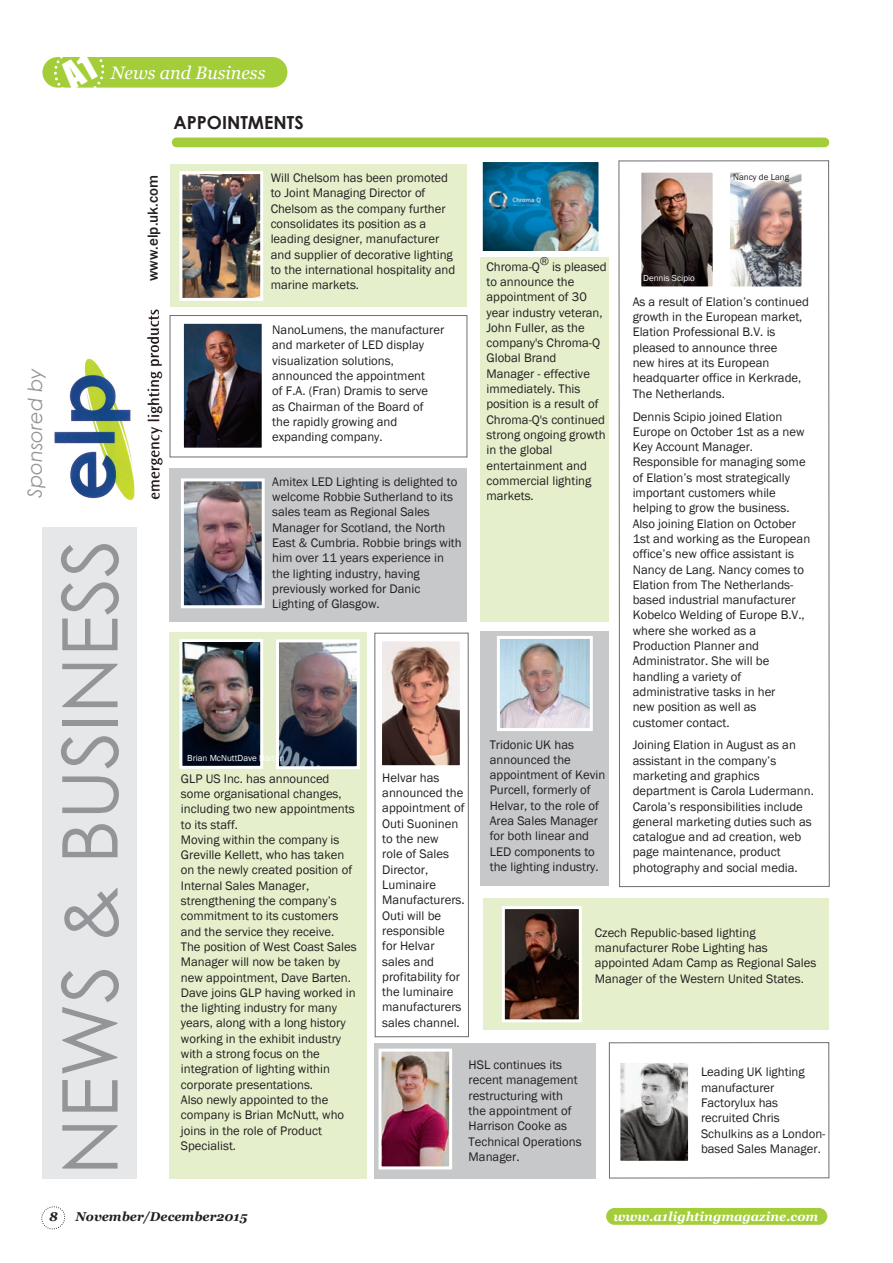
<style>
.page{position:relative;width:893px;height:1263px;background:#fff}
.page>*{position:absolute;margin:0;border:0;box-sizing:border-box;transform-origin:0 0}
.t1{font:76.95px "Century Gothic";color:#939598}
.t2{font:italic 19.65px "Century Gothic";letter-spacing:-.005em;color:#939598}
.t3{font:italic 18px "Georgia";color:#fff}
.t4{font:700 18px "Century Gothic";color:#231f20}
.t5{font:500 15px "Franklin Gothic";letter-spacing:-.005em;color:#231f20}
.t6{font:12.75px/15.3px "Franklin Gothic";color:#231f20}
.t7{font:italic 700 12.75px "Georgia";color:#fff}
.t8{font:italic 700 12.75px "Georgia";color:#231f20}
.t9{font:9px "Franklin Gothic";color:#fff}
.t10{font:9px "Franklin Gothic";color:#231f20}
</style>
<div class="page">
<div style="left:374px;top:633px;width:95px;height:404px;border:1px solid #6c6d70"></div>
<div style="left:483px;top:898px;width:346px;height:132px;background:#e5efcb"></div>
<div style="left:374px;top:1043px;width:221px;height:135px;background:#c7c8ca"></div>
<div style="left:480px;top:631px;width:129px;height:255px;background:#c7c8ca"></div>
<svg style="left:618px;top:160px;width:212px;height:727px"></svg>
<div style="left:609px;top:1042px;width:220px;height:136px;border:1px solid #6c6d70"></div>
<div style="left:42px;top:527px;width:95px;height:651px;background:#e6e7e9"></div>
<svg style="left:41px;top:1206px;width:25px;height:23px"></svg>
<div style="left:606px;top:1208px;width:221px;height:17px;background:#a3cd39;border-radius:8px"></div>
<div style="left:172px;top:137px;width:657px;height:10px;background:#a3cd39;border-radius:5px"></div>
<div style="left:42px;top:57px;width:245px;height:31px;background:#a3cd39;border-radius:15px"></div>
<div style="left:170px;top:164px;width:296px;height:143px;background:#e5efcb"></div>
<div style="left:480px;top:257px;width:129px;height:364px;background:#e5efcb"></div>
<img style="left:54px;top:309px;width:108px;height:192px">
<img style="left:183px;top:175px;width:76px;height:122px">
<div style="left:179px;top:171px;width:84px;height:130px;border:3px solid #fff"></div>
<div style="left:170px;top:632px;width:197px;height:546px;background:#e5efcb"></div>
<img style="left:183px;top:643px;width:76px;height:122px">
<div style="left:179px;top:639px;width:84px;height:130px;border:3px solid #fff"></div>
<img style="left:280px;top:643px;width:76px;height:122px">
<div style="left:276px;top:639px;width:84px;height:130px;border:3px solid #fff"></div>
<img style="left:383px;top:642px;width:76px;height:122px">
<div style="left:379px;top:638px;width:84px;height:130px;border:3px solid #fff"></div>
<img style="left:382px;top:1052px;width:66px;height:113px">
<div style="left:378px;top:1048px;width:74px;height:121px;border:3px solid #fff"></div>
<img style="left:501px;top:640px;width:88px;height:87px">
<div style="left:497px;top:636px;width:96px;height:95px;border:3px solid #fff"></div>
<img style="left:506px;top:910px;width:72px;height:108px">
<div style="left:502px;top:906px;width:80px;height:116px;border:3px solid #fff"></div>
<img style="left:621px;top:1064px;width:66px;height:96px">
<div style="left:617px;top:1060px;width:74px;height:104px;border:3px solid #fff"></div>
<div style="left:170px;top:315px;width:297px;height:142px;border:1px solid #6c6d70"></div>
<img style="left:484px;top:163px;width:113px;height:87px">
<div style="left:480px;top:159px;width:121px;height:95px;border:3px solid #fff"></div>
<img style="left:642px;top:174px;width:70px;height:111px">
<div style="left:638px;top:170px;width:78px;height:119px;border:3px solid #fff"></div>
<img style="left:731px;top:174px;width:69px;height:111px">
<div style="left:727px;top:170px;width:77px;height:119px;border:3px solid #fff"></div>
<img style="left:185px;top:325px;width:76px;height:122px">
<div style="left:181px;top:321px;width:84px;height:130px;border:3px solid #fff"></div>
<div style="left:170px;top:468px;width:297px;height:153px;background:#c7c8ca"></div>
<img style="left:185px;top:482px;width:76px;height:122px">
<div style="left:181px;top:478px;width:84px;height:130px;border:3px solid #fff"></div>
<svg style="left:51px;top:57px;width:56px;height:31px"></svg>
<h3 class="t3" style="left:111px;top:61px;width:156px">News and Business</h3>
<h2 class="t2" style="left:23px;top:498px;width:131px;rotate:-90deg">Sponsored by</h2>
<h1 class="t1" style="left:43px;top:1175px;width:638px;rotate:-90deg">NEWS &amp; BUSINESS</h1>
<h3 class="t4" style="left:173px;top:111px;width:132px">APPOINTMENTS</h3>
<p class="t5" style="left:144px;top:281px;width:107px;rotate:-90deg">www.elp.uk.com</p>
<p class="t6" style="left:271px;top:170px;width:186px">Will Chelsom has been promoted to Joint Managing Director of<br>Chelsom as the company further consolidates its position as a leading designer, manufacturer and supplier of decorative lighting to the international hospitality and marine markets.</p>
<p class="t10" style="left:733px;top:171px;width:57px">Nancy de Lang</p>
<p class="t6" style="left:486px;top:259px;width:122px">Chroma-Q<sup>®</sup> is pleased to announce the appointment of 30 year industry veteran,<br>John Fuller, as the company's Chroma-Q<br>Global Brand<br>Manager - effective immediately. This position is a result of<br>Chroma-Q's continued strong ongoing growth in the global entertainment and commercial lighting markets.</p>
<p class="t9" style="left:643px;top:273px;width:53px">Dennis Scipio</p>
<p class="t6" style="left:633px;top:294px;width:178px">As a result of Elation’s continued growth in the European market,<br>Elation Professional B.V. is pleased to announce three<br>new hires at its European headquarter office in Kerkrade,<br>The Netherlands.</p>
<p class="t6" style="left:633px;top:409px;width:179px">Dennis Scipio joined Elation<br>Europe on October 1st as a new<br>Key Account Manager.<br>Responsible for managing some of Elation’s most strategically important customers while helping to grow the business.<br>Also joining Elation on October<br>1st and working as the European office’s new office assistant is<br>Nancy de Lang. Nancy comes to<br>Elation from The Netherlands&shy;based industrial manufacturer<br>Kobelco Welding of Europe B.V., where she worked as a<br>Production Planner and<br>Administrator. She will be handling a variety of administrative tasks in her<br>new position as well as<br>customer contact.</p>
<p class="t6" style="left:633px;top:738px;width:183px">Joining Elation in August as an assistant in the company’s marketing and graphics department is Carola Ludermann.<br>Carola’s responsibilities include general marketing duties such as catalogue and ad creation, web page maintenance, product photography and social media.</p>
<p class="t6" style="left:272px;top:323px;width:174px">NanoLumens, the manufacturer and marketer of LED display visualization solutions, announced the appointment<br>of F.A. (Fran) Dramis to serve<br>as Chairman of the Board of<br>the rapidly growing and expanding company.</p>
<p class="t6" style="left:272px;top:474px;width:191px">Amitex LED Lighting is delighted to welcome Robbie Sutherland to its sales team as Regional Sales<br>Manager for Scotland, the North<br>East &amp; Cumbria. Robbie brings with him over 11 years experience in the lighting industry, having previously worked for Danic<br>Lighting of Glasgow.</p>
<p class="t6" style="left:490px;top:737px;width:117px">Tridonic UK has announced the appointment of Kevin<br>Purcell, formerly of<br>Helvar, to the role of<br>Area Sales Manager for both linear and<br>LED components to the lighting industry.</p>
<p class="t9" style="left:187px;top:752px;width:99px">Brian McNuttDave Barten</p>
<p class="t6" style="left:382px;top:770px;width:84px">Helvar has announced the appointment of<br>Outi Suoninen to the new<br>role of Sales<br>Director,<br>Luminaire<br>Manufacturers.<br>Outi will be responsible<br>for Helvar sales and profitability for the luminaire manufacturers sales channel.</p>
<p class="t6" style="left:181px;top:771px;width:177px">GLP US Inc. has announced some organisational changes, including two new appointments to its staff.<br>Moving within the company is<br>Greville Kellett, who has taken on the newly created position of<br>Internal Sales Manager, strengthening the company’s commitment to its customers and the service they receive.<br>The position of West Coast Sales<br>Manager will now be taken by new appointment, Dave Barten.<br>Dave joins GLP having worked in the lighting industry for many years, along with a long history working in the exhibit industry with a strong focus on the integration of lighting within corporate presentations.<br>Also newly appointed to the company is Brian McNutt, who joins in the role of Product<br>Specialist.</p>
<p class="t6" style="left:595px;top:925px;width:223px">Czech Republic-based lighting manufacturer Robe Lighting has appointed Adam Camp as Regional Sales Manager of the Western United States.</p>
<p class="t6" style="left:469px;top:1057px;width:115px">HSL continues its recent management restructuring with the appointment of<br>Harrison Cooke as<br>Technical Operations<br>Manager.</p>
<p class="t6" style="left:701px;top:1065px;width:126px">Leading UK lighting manufacturer<br>Factorylux has recruited Chris<br>Schulkins as a London&shy;based Sales Manager.</p>
<p class="t8" style="left:49px;top:1209px;width:10px">8</p>
<p class="t8" style="left:75px;top:1208px;width:174px">November/December2015</p>
<p class="t7" style="left:614px;top:1208px;width:206px">www.a1lightingmagazine.com</p>
</div>
